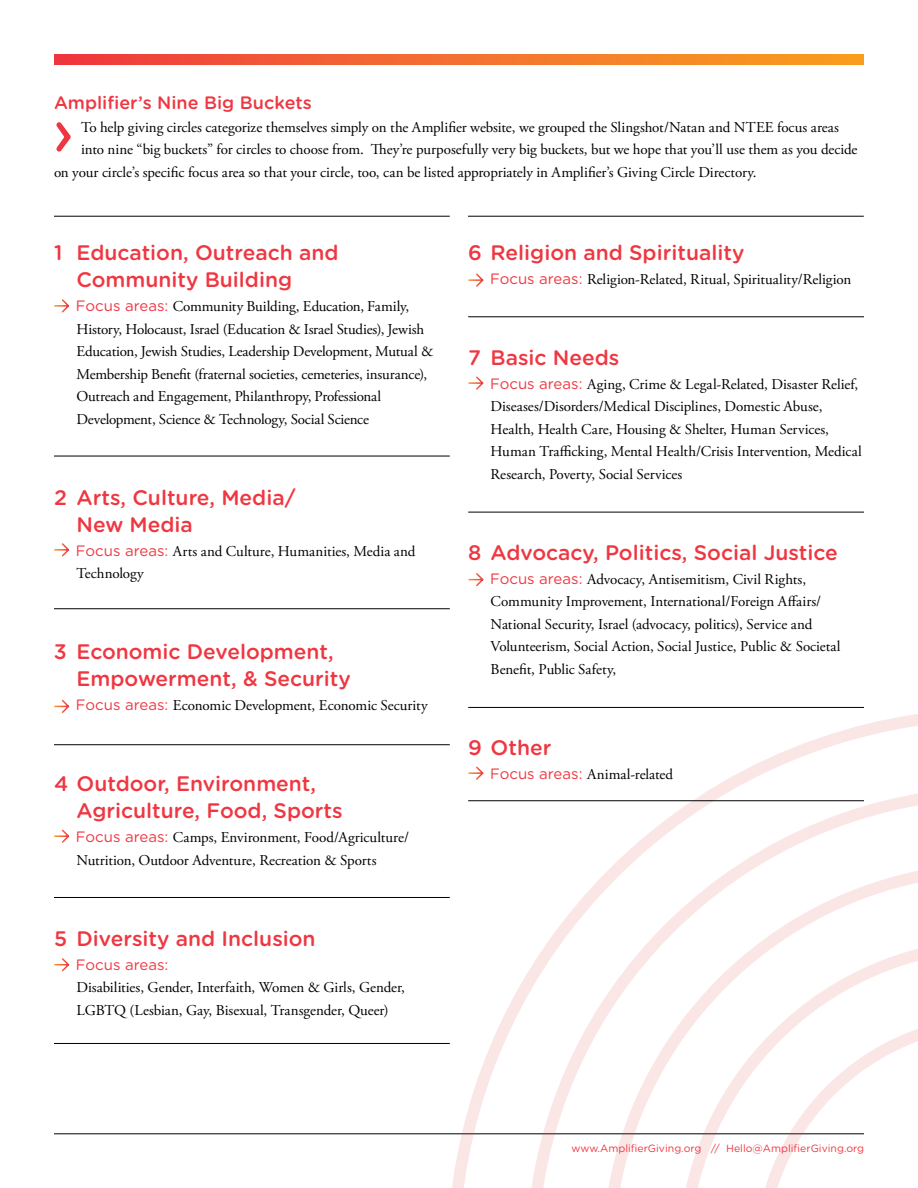
<style>
.page{position:relative;width:918px;height:1188px;background:#fff}
.page>*{position:absolute;margin:0;border:0;box-sizing:border-box;transform-origin:0 0}
.t1{font:500 21px/27px "Gotham Rounded";color:#ef3742}
.t2{font:500 18px "Gotham Rounded";color:#ef3742}
.t3{font:15px/22.5px "Adobe Garamond Pro";letter-spacing:-.005em;color:#000}
.t4{font:15px "Gotham Rounded";color:#ef3742}
.t5{font:10.5px "Gotham Rounded";color:#ef3742}
.s1{font-family:"Gotham Rounded";color:#ef3742}
</style>
<div class="page">
<hr style="left:54px;top:1134px;width:810px;height:1px;background:#000">
<svg style="left:397px;top:706px;width:521px;height:482px"></svg>
<svg style="left:56px;top:122px;width:15px;height:30px"></svg>
<hr style="left:54px;top:456px;width:396px;height:1px;background:#000">
<hr style="left:54px;top:216px;width:396px;height:1px;background:#000">
<hr style="left:468px;top:216px;width:396px;height:1px;background:#000">
<hr style="left:54px;top:608px;width:396px;height:1px;background:#000">
<hr style="left:54px;top:744px;width:396px;height:1px;background:#000">
<hr style="left:468px;top:317px;width:396px;height:1px;background:#000">
<hr style="left:468px;top:512px;width:396px;height:1px;background:#000">
<hr style="left:468px;top:800px;width:396px;height:1px;background:#000">
<hr style="left:468px;top:707px;width:396px;height:1px;background:#000">
<hr style="left:54px;top:897px;width:396px;height:1px;background:#000">
<hr style="left:54px;top:1043px;width:396px;height:1px;background:#000">
<svg style="left:54px;top:299px;width:15px;height:14px"></svg>
<svg style="left:468px;top:273px;width:16px;height:14px"></svg>
<svg style="left:468px;top:376px;width:16px;height:14px"></svg>
<svg style="left:468px;top:573px;width:16px;height:14px"></svg>
<svg style="left:467px;top:765px;width:18px;height:16px"></svg>
<svg style="left:54px;top:543px;width:15px;height:14px"></svg>
<svg style="left:54px;top:699px;width:15px;height:14px"></svg>
<svg style="left:54px;top:829px;width:15px;height:14px"></svg>
<svg style="left:54px;top:958px;width:15px;height:14px"></svg>
<svg style="left:54px;top:54px;width:810px;height:11px;background:#f36d2f"></svg>
<p class="t2" style="left:54px;top:90px;width:259px">Amplifier’s Nine Big Buckets</p>
<p class="t3" style="left:81px;top:116px;width:760px">To help giving circles categorize themselves simply on the Amplifier website, we grouped the Slingshot/Natan and NTEE focus areas</p>
<p class="t3" style="left:81px;top:139px;width:778px">into nine “big buckets” for circles to choose from. They’re purposefully very big buckets, but we hope that you’ll use them as you decide</p>
<p class="t3" style="left:54px;top:161px;width:704px">on your circle’s specific focus area so that your circle, too, can be listed appropriately in Amplifier’s Giving Circle Directory.</p>
<h1 class="t1" style="left:76px;top:238px;width:264px;text-indent:-22px">1 Education, Outreach and<br>Community Building</h1>
<p class="t3" style="left:76px;top:296px;width:359px"><span class="s1">Focus areas:</span> Community Building, Education, Family, History, Holocaust, Israel (Education &amp; Israel Studies), Jewish Education, Jewish Studies, Leadership Development, Mutual &amp; Membership Benefit (fraternal societies, cemeteries, insurance), Outreach and Engagement, Philanthropy, Professional Development, Science &amp; Technology, Social Science</p>
<h1 class="t1" style="left:76px;top:483px;width:221px;text-indent:-22px">2 Arts, Culture, Media/<br>New Media</h1>
<p class="t3" style="left:76px;top:540px;width:341px"><span class="s1">Focus areas:</span> Arts and Culture, Humanities, Media and<br>Technology</p>
<h1 class="t1" style="left:76px;top:637px;width:276px;text-indent:-22px">3 Economic Development,<br>Empowerment, &amp; Security</h1>
<p class="t3" style="left:76px;top:695px;width:353px"><span class="s1">Focus areas:</span> Economic Development, Economic Security</p>
<h1 class="t1" style="left:76px;top:769px;width:268px;text-indent:-22px">4 Outdoor, Environment,<br>Agriculture, Food, Sports</h1>
<p class="t3" style="left:76px;top:827px;width:335px"><span class="s1">Focus areas:</span> Camps, Environment, Food/Agriculture/<br>Nutrition, Outdoor Adventure, Recreation &amp; Sports</p>
<h1 class="t1" style="left:54px;top:924px;width:263px">5 Diversity and Inclusion</h1>
<p class="t4" style="left:76px;top:954px;width:94px">Focus areas:</p>
<p class="t3" style="left:76px;top:977px;width:330px">Disabilities, Gender, Interfaith, Women &amp; Girls, Gender,<br>LGBTQ (Lesbian, Gay, Bisexual, Transgender, Queer)</p>
<h1 class="t1" style="left:468px;top:238px;width:278px">6 Religion and Spirituality</h1>
<p class="t3" style="left:490px;top:268px;width:363px"><span class="s1">Focus areas:</span> Religion-Related, Ritual, Spirituality/Religion</p>
<h1 class="t1" style="left:468px;top:343px;width:153px">7 Basic Needs</h1>
<p class="t3" style="left:490px;top:373px;width:373px"><span class="s1">Focus areas:</span> Aging, Crime &amp; Legal-Related, Disaster Relief, Diseases/Disorders/Medical Disciplines, Domestic Abuse, Health, Health Care, Housing &amp; Shelter, Human Services, Human Trafficking, Mental Health/Crisis Intervention, Medical Research, Poverty, Social Services</p>
<h1 class="t1" style="left:468px;top:538px;width:371px">8 Advocacy, Politics, Social Justice</h1>
<p class="t3" style="left:490px;top:568px;width:352px"><span class="s1">Focus areas:</span> Advocacy, Antisemitism, Civil Rights, Community Improvement, International/Foreign Affairs/ National Security, Israel (advocacy, politics), Service and Volunteerism, Social Action, Social Justice, Public &amp; Societal Benefit, Public Safety,</p>
<h1 class="t1" style="left:468px;top:733px;width:85px">9 Other</h1>
<p class="t3" style="left:490px;top:763px;width:185px"><span class="s1">Focus areas:</span> Animal-related</p>
<p class="t5" style="left:572px;top:1141px;width:294px">www.AmplifierGiving.org // Hello@AmplifierGiving.org</p>
</div>
